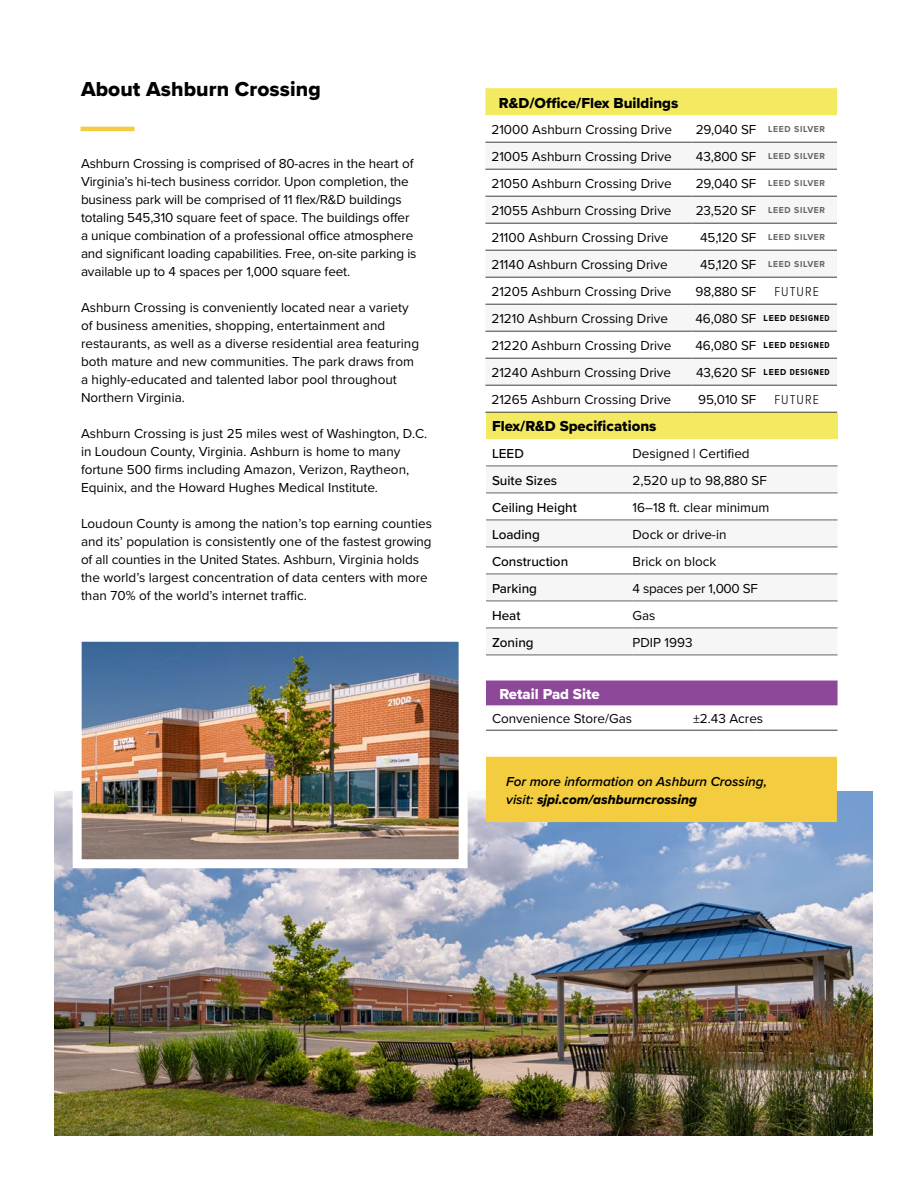
<style>
.page{position:relative;width:918px;height:1188px;background:#fff}
.page>*{position:absolute;margin:0;border:0;box-sizing:border-box;transform-origin:0 0}
.t1{font:21px "Proxima Nova Extrabld";letter-spacing:.005em;color:#000}
.t2{font:15px "Proxima Nova Extrabld";color:#000}
.t3{font:15px "Proxima Nova Extrabld";color:#fff}
.t4{font:13.5px/18px "Proxima Nova";color:#000}
.t5{font:500 13.5px "Proxima Nova";color:#000}
.t6{font:italic 600 13.5px "Proxima Nova";color:#000}
.t7{font:13.5px "Proxima Nova Extrabld It";color:#000}
.t8{font:13.5px "Proxima Nova";letter-spacing:-.02em;color:#000}
.t9{font:300 13.5px "Proxima Nova Cond";letter-spacing:.075em;color:#000}
.t10{font:700 9px "Proxima Nova";letter-spacing:.075em;color:#636466;scale:.96 1}
.s1{font-weight:400;font-size:13.5px;color:#000}
.s2{font-weight:700;font-size:9px}
.s3{font-family:"Proxima Nova Cond";font-weight:700;font-size:9px}
.s4{font-family:"Proxima Nova";font-weight:600;font-style:italic}
</style>
<div class="page">
<img style="left:54px;top:792px;width:819px;height:343px">
<div style="left:486px;top:412px;width:352px;height:27px;background:#f3ea61"></div>
<div style="left:486px;top:492px;width:352px;height:163px;background:#f6f6f6"></div>
<svg style="left:486px;top:494px;width:352px;height:26px"></svg>
<svg style="left:486px;top:548px;width:352px;height:80px"></svg>
<hr style="left:486px;top:466px;width:147px;height:1px;background:#636466">
<hr style="left:633px;top:466px;width:205px;height:1px;background:#636466">
<hr style="left:486px;top:493px;width:147px;height:1px;background:#636466">
<hr style="left:633px;top:493px;width:205px;height:1px;background:#636466">
<hr style="left:486px;top:520px;width:147px;height:1px;background:#636466">
<hr style="left:633px;top:520px;width:205px;height:1px;background:#636466">
<hr style="left:486px;top:547px;width:147px;height:1px;background:#636466">
<hr style="left:633px;top:547px;width:205px;height:1px;background:#636466">
<hr style="left:486px;top:574px;width:147px;height:1px;background:#636466">
<hr style="left:633px;top:574px;width:205px;height:1px;background:#636466">
<hr style="left:486px;top:601px;width:147px;height:1px;background:#636466">
<hr style="left:633px;top:601px;width:205px;height:1px;background:#636466">
<hr style="left:486px;top:628px;width:147px;height:1px;background:#636466">
<hr style="left:633px;top:628px;width:205px;height:1px;background:#636466">
<hr style="left:486px;top:655px;width:147px;height:1px;background:#636466">
<hr style="left:633px;top:655px;width:205px;height:1px;background:#636466">
<div style="left:485px;top:88px;width:352px;height:27px;background:#f3ea61"></div>
<svg style="left:485px;top:168px;width:352px;height:217px;fill:#f6f6f6"></svg>
<svg style="left:485px;top:278px;width:352px;height:26px"></svg>
<hr style="left:485px;top:142px;width:207px;height:1px;background:#3d3f41">
<hr style="left:692px;top:142px;width:64px;height:1px;background:#3d3f41">
<hr style="left:756px;top:142px;width:81px;height:1px;background:#3d3f41">
<hr style="left:485px;top:169px;width:207px;height:1px;background:#3d3f41">
<hr style="left:692px;top:169px;width:64px;height:1px;background:#3d3f41">
<hr style="left:756px;top:169px;width:81px;height:1px;background:#3d3f41">
<hr style="left:485px;top:196px;width:207px;height:1px;background:#3d3f41">
<hr style="left:692px;top:196px;width:64px;height:1px;background:#3d3f41">
<hr style="left:756px;top:196px;width:81px;height:1px;background:#3d3f41">
<hr style="left:485px;top:223px;width:207px;height:1px;background:#3d3f41">
<hr style="left:692px;top:223px;width:64px;height:1px;background:#3d3f41">
<hr style="left:756px;top:223px;width:81px;height:1px;background:#3d3f41">
<hr style="left:485px;top:250px;width:207px;height:1px;background:#3d3f41">
<hr style="left:692px;top:250px;width:64px;height:1px;background:#3d3f41">
<hr style="left:756px;top:250px;width:81px;height:1px;background:#3d3f41">
<hr style="left:485px;top:277px;width:207px;height:1px;background:#3d3f41">
<hr style="left:692px;top:277px;width:64px;height:1px;background:#3d3f41">
<hr style="left:756px;top:277px;width:81px;height:1px;background:#3d3f41">
<hr style="left:485px;top:304px;width:207px;height:1px;background:#3d3f41">
<hr style="left:692px;top:304px;width:64px;height:1px;background:#3d3f41">
<hr style="left:756px;top:304px;width:81px;height:1px;background:#3d3f41">
<hr style="left:485px;top:331px;width:207px;height:1px;background:#3d3f41">
<hr style="left:692px;top:331px;width:64px;height:1px;background:#3d3f41">
<hr style="left:756px;top:331px;width:81px;height:1px;background:#3d3f41">
<hr style="left:485px;top:358px;width:207px;height:1px;background:#3d3f41">
<hr style="left:692px;top:358px;width:64px;height:1px;background:#3d3f41">
<hr style="left:756px;top:358px;width:81px;height:1px;background:#3d3f41">
<hr style="left:485px;top:385px;width:207px;height:1px;background:#3d3f41">
<hr style="left:692px;top:385px;width:64px;height:1px;background:#3d3f41">
<hr style="left:756px;top:385px;width:81px;height:1px;background:#3d3f41">
<hr style="left:485px;top:412px;width:207px;height:1px;background:#3d3f41">
<hr style="left:692px;top:412px;width:64px;height:1px;background:#3d3f41">
<hr style="left:756px;top:412px;width:81px;height:1px;background:#3d3f41">
<div style="left:486px;top:757px;width:351px;height:65px;background:#f3cd3f"></div>
<img style="left:68px;top:641px;width:404px;height:232px">
<div style="left:486px;top:681px;width:352px;height:24px;background:#8d489a"></div>
<hr style="left:486px;top:730px;width:207px;height:1px;background:#3d3f41">
<hr style="left:693px;top:730px;width:64px;height:1px;background:#3d3f41">
<hr style="left:757px;top:730px;width:81px;height:1px;background:#3d3f41">
<hr style="left:81px;top:127px;width:54px;height:4px;background:#f3cd3f">
<h1 class="t1" style="left:81px;top:73px;width:241px">About Ashburn Crossing</h1>
<p class="t4" style="left:81px;top:154px;width:337px">Ashburn Crossing is comprised of 80-acres in the heart of Virginia’s hi-tech business corridor. Upon completion, the business park will be comprised of 11 flex/R&amp;D buildings totaling 545,310 square feet of space. The buildings offer a unique combination of a professional office atmosphere and significant loading capabilities. Free, on-site parking is available up to 4 spaces per 1,000 square feet.</p>
<p class="t4" style="left:81px;top:298px;width:340px">Ashburn Crossing is conveniently located near a variety of business amenities, shopping, entertainment and restaurants, as well as a diverse residential area featuring both mature and new communities. The park draws from a highly-educated and talented labor pool throughout Northern Virginia.</p>
<p class="t4" style="left:81px;top:424px;width:348px">Ashburn Crossing is just 25 miles west of Washington, D.C. in Loudoun County, Virginia. Ashburn is home to many fortune 500 firms including Amazon, Verizon, Raytheon, Equinix, and the Howard Hughes Medical Institute.</p>
<p class="t4" style="left:81px;top:514px;width:352px">Loudoun County is among the nation’s top earning counties and its’ population is consistently one of the fastest growing of all counties in the United States. Ashburn, Virginia holds the world’s largest concentration of data centers with more than 70% of the world’s internet traffic.</p>
<p class="t2" style="left:499px;top:91px;width:181px">R&amp;D/Office/Flex Buildings</p>
<p class="t4" style="left:491px;top:120px;width:182px">21000 Ashburn Crossing Drive</p>
<p class="t10" style="left:696px;top:123px;width:136px"><span class="s1">29,040 SF</span> LEED SILVER</p>
<p class="t4" style="left:491px;top:147px;width:182px">21005 Ashburn Crossing Drive</p>
<p class="t10" style="left:696px;top:150px;width:136px"><span class="s1">43,800 SF</span> LEED SILVER</p>
<p class="t4" style="left:491px;top:174px;width:182px">21050 Ashburn Crossing Drive</p>
<p class="t10" style="left:696px;top:177px;width:136px"><span class="s1">29,040 SF</span> LEED SILVER</p>
<p class="t4" style="left:491px;top:201px;width:182px">21055 Ashburn Crossing Drive</p>
<p class="t10" style="left:696px;top:204px;width:136px"><span class="s1">23,520 SF</span> LEED SILVER</p>
<p class="t4" style="left:491px;top:228px;width:179px">21100 Ashburn Crossing Drive</p>
<p class="t10" style="left:700px;top:231px;width:132px"><span class="s1">45,120 SF</span> LEED SILVER</p>
<p class="t4" style="left:491px;top:255px;width:178px">21140 Ashburn Crossing Drive</p>
<p class="t10" style="left:700px;top:258px;width:132px"><span class="s1">45,120 SF</span> LEED SILVER</p>
<p class="t4" style="left:491px;top:282px;width:182px">21205 Ashburn Crossing Drive</p>
<p class="t4" style="left:696px;top:282px;width:62px">98,880 SF</p>
<p class="t9" style="left:774px;top:282px;width:46px">FUTURE</p>
<p class="t4" style="left:491px;top:309px;width:178px">21210 Ashburn Crossing Drive</p>
<p class="t4" style="left:695px;top:309px;width:136px">46,080 SF <span class="s2">LEED</span> <span class="s3">DESIGNED</span></p>
<p class="t4" style="left:491px;top:336px;width:182px">21220 Ashburn Crossing Drive</p>
<p class="t4" style="left:695px;top:336px;width:136px">46,080 SF <span class="s2">LEED</span> <span class="s3">DESIGNED</span></p>
<p class="t4" style="left:491px;top:363px;width:181px">21240 Ashburn Crossing Drive</p>
<p class="t4" style="left:696px;top:363px;width:135px">43,620 SF <span class="s2">LEED</span> <span class="s3">DESIGNED</span></p>
<p class="t4" style="left:491px;top:390px;width:181px">21265 Ashburn Crossing Drive</p>
<p class="t4" style="left:698px;top:390px;width:59px">95,010 SF</p>
<p class="t9" style="left:774px;top:390px;width:46px">FUTURE</p>
<p class="t2" style="left:492px;top:415px;width:166px">Flex/R&amp;D Specifications</p>
<p class="t5" style="left:492px;top:443px;width:33px">LEED</p>
<p class="t4" style="left:633px;top:444px;width:119px">Designed | Certified</p>
<p class="t5" style="left:492px;top:470px;width:67px">Suite Sizes</p>
<p class="t4" style="left:633px;top:471px;width:136px">2,520 up to 98,880 SF</p>
<p class="t5" style="left:492px;top:497px;width:86px">Ceiling Height</p>
<p class="t4" style="left:633px;top:498px;width:138px">16–18 ft. clear minimum</p>
<p class="t5" style="left:492px;top:524px;width:49px">Loading</p>
<p class="t4" style="left:633px;top:525px;width:95px">Dock or drive-in</p>
<p class="t5" style="left:492px;top:551px;width:78px">Construction</p>
<p class="t4" style="left:633px;top:552px;width:85px">Brick on block</p>
<p class="t5" style="left:492px;top:578px;width:47px">Parking</p>
<p class="t8" style="left:633px;top:578px;width:127px">4 spaces per 1,000 SF</p>
<p class="t5" style="left:492px;top:605px;width:30px">Heat</p>
<p class="t4" style="left:633px;top:606px;width:25px">Gas</p>
<p class="t5" style="left:492px;top:632px;width:43px">Zoning</p>
<p class="t4" style="left:633px;top:633px;width:62px">PDIP 1993</p>
<p class="t3" style="left:500px;top:683px;width:102px">Retail Pad Site</p>
<p class="t4" style="left:492px;top:709px;width:142px">Convenience Store/Gas</p>
<p class="t4" style="left:693px;top:709px;width:72px">±2.43 Acres</p>
<p class="t6" style="left:506px;top:771px;width:262px">For more information on Ashburn Crossing,</p>
<p class="t7" style="left:506px;top:789px;width:192px"><span class="s4">visit:</span> sjpi.com/ashburncrossing</p>
</div>
